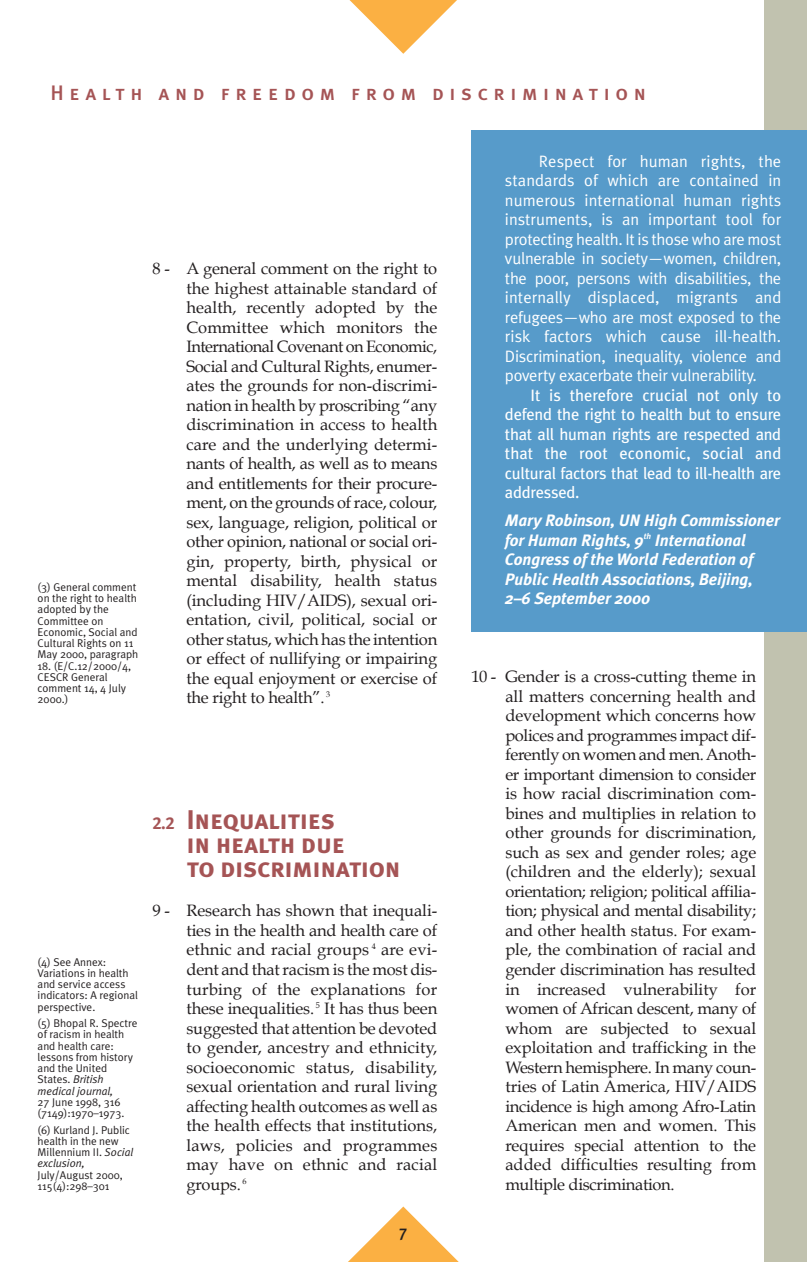
<style>
.page{position:relative;width:807px;height:1262px;background:#fff}
.page>*{position:absolute;margin:0;border:0;box-sizing:border-box;transform-origin:0 0}
.t1{font:27px/24px "Meta Plus Bold Caps";letter-spacing:-.01em;color:#a55455}
.t2{font:21px "Meta Plus Medium Caps";letter-spacing:.265em;color:#a55455}
.t3{font:16.5px/19.5px "Book Antiqua";letter-spacing:-.005em;color:#231f20;text-align:justify}
.t4{font:16.5px/19.5px "Meta Plus Normal";letter-spacing:-.015em;color:#fff;text-align:justify}
.t5{font:16.5px/19.5px "Meta Plus";letter-spacing:-.015em;color:#fff;text-align:justify}
.t6{font:italic 700 16.5px/19.5px "Meta Plus";letter-spacing:-.005em;color:#fff}
.t7{font:500 16.5px "Meta Plus";color:#231f20}
.t8{font:11.25px/11.2px "Meta Plus Normal";color:#231f20}
.s1{font-style:italic}
.s2{font-size:17.25px}
</style>
<div class="page">
<div style="left:765px;top:0;width:42px;height:1261px;background:#c1c2af"></div>
<svg style="left:349px;top:1206px;width:109px;height:55px"></svg>
<svg style="left:349px;top:0;width:108px;height:54px"></svg>
<div style="left:471px;top:130px;width:336px;height:501px;background:#579bca"></div>
<p class="t2" style="left:50px;top:81px;width:597px">Health and freedom from discrimination</p>
<p class="t8" style="left:38px;top:582px;width:102px">(3) General comment on the right to health adopted by the<br>Committee on<br>Economic, Social and<br>Cultural Rights on 11<br>May 2000, paragraph</p>
<p class="t8" style="left:38px;top:661px;width:95px">18. (E/C.12/2000/4,<br>CESCR General comment 14, 4 July<br>2000.)</p>
<p class="t3" style="left:186px;top:259px;width:252px;text-indent:-34px">8 - A general comment on the right to the highest attainable standard of health, recently adopted by the Committee which monitors the International Covenant on Economic, Social and Cultural Rights, enumer&shy;ates the grounds for non-discrimi&shy;nation in health by proscribing “any discrimination in access to health care and the underlying determi&shy;nants of health, as well as to means and entitlements for their procure&shy;ment, on the grounds of race, colour, sex, language, religion, political or other opinion, national or social ori&shy;gin, property, birth, physical or mental disability, health status (including HIV/AIDS), sexual ori&shy;entation, civil, political, social or other status, which has the intention or effect of nullifying or impairing the equal enjoyment or exercise of the right to health”. <sup>3</sup></p>
<p class="t8" style="left:38px;top:957px;width:102px">(4) See Annex:<br>Variations in health and service access indicators: A regional perspective.</p>
<p class="t8" style="left:38px;top:1018px;width:101px">(5) Bhopal R. Spectre of racism in health and health care: lessons from history and the United<br>States. <span class="s1">British medical journal,</span></p>
<p class="t8" style="left:38px;top:1097px;width:88px">27 June 1998, 316 (7149):1970–1973.</p>
<p class="t8" style="left:38px;top:1125px;width:97px">(6) Kurland J. Public health in the new<br>Millennium II. <span class="s1">Social exclusion,</span></p>
<p class="t8" style="left:38px;top:1170px;width:87px">July/August 2000,<br>115(4):298–301</p>
<h1 class="t1" style="left:186px;top:808px;width:216px;text-indent:-34px"><span class="s2">2.2</span> Inequalities<br>in health due<br>to discrimination</h1>
<p class="t3" style="left:186px;top:901px;width:252px;text-indent:-34px">9 - Research has shown that inequali&shy;ties in the health and health care of ethnic and racial groups <sup>4</sup> are evi&shy;dent and that racism is the most dis&shy;turbing of the explanations for these inequalities. <sup>5</sup> It has thus been suggested that attention be devoted to gender, ancestry and ethnicity, socioeconomic status, disability, sexual orientation and rural living affecting health outcomes as well as the health effects that institutions, laws, policies and programmes may have on ethnic and racial groups. <sup>6</sup></p>
<p class="t7" style="left:399px;top:1225px;width:10px">7</p>
<p class="t4" style="left:505px;top:153px;width:278px;text-indent:34px">Respect for human rights, the standards of which are contained in numerous international human rights instruments, is an important tool for protecting health. It is those who are most vulnerable in society—women, children, the poor, persons with disabilities, the internally displaced, migrants and refugees—who are most exposed to the risk factors which cause ill-health.<br>Discrimination, inequality, violence and poverty exacerbate their vulnerability.</p>
<p class="t5" style="left:505px;top:387px;width:278px;text-indent:26px">It is therefore crucial not only to defend the right to health but to ensure that all human rights are respected and that the root economic, social and cultural factors that lead to ill-health are addressed.</p>
<p class="t6" style="left:505px;top:512px;width:276px">Mary Robinson, UN High Commissioner for Human Rights, 9<sup>th</sup> International Congress of the World Federation of Public Health Associations, Beijing, 2–6 September 2000</p>
<p class="t3" style="left:505px;top:667px;width:252px;text-indent:-34px">10 - Gender is a cross-cutting theme in all matters concerning health and development which concerns how polices and programmes impact dif&shy;ferently on women and men. Anoth&shy;er important dimension to consider is how racial discrimination com&shy;bines and multiplies in relation to other grounds for discrimination, such as sex and gender roles; age (children and the elderly); sexual orientation; religion; political affilia&shy;tion; physical and mental disability; and other health status. For exam&shy;ple, the combination of racial and gender discrimination has resulted in increased vulnerability for women of African descent, many of whom are subjected to sexual exploitation and trafficking in the Western hemisphere. In many coun&shy;tries of Latin America, HIV/AIDS incidence is high among Afro-Latin American men and women. This requires special attention to the added difficulties resulting from multiple discrimination.</p>
</div>
